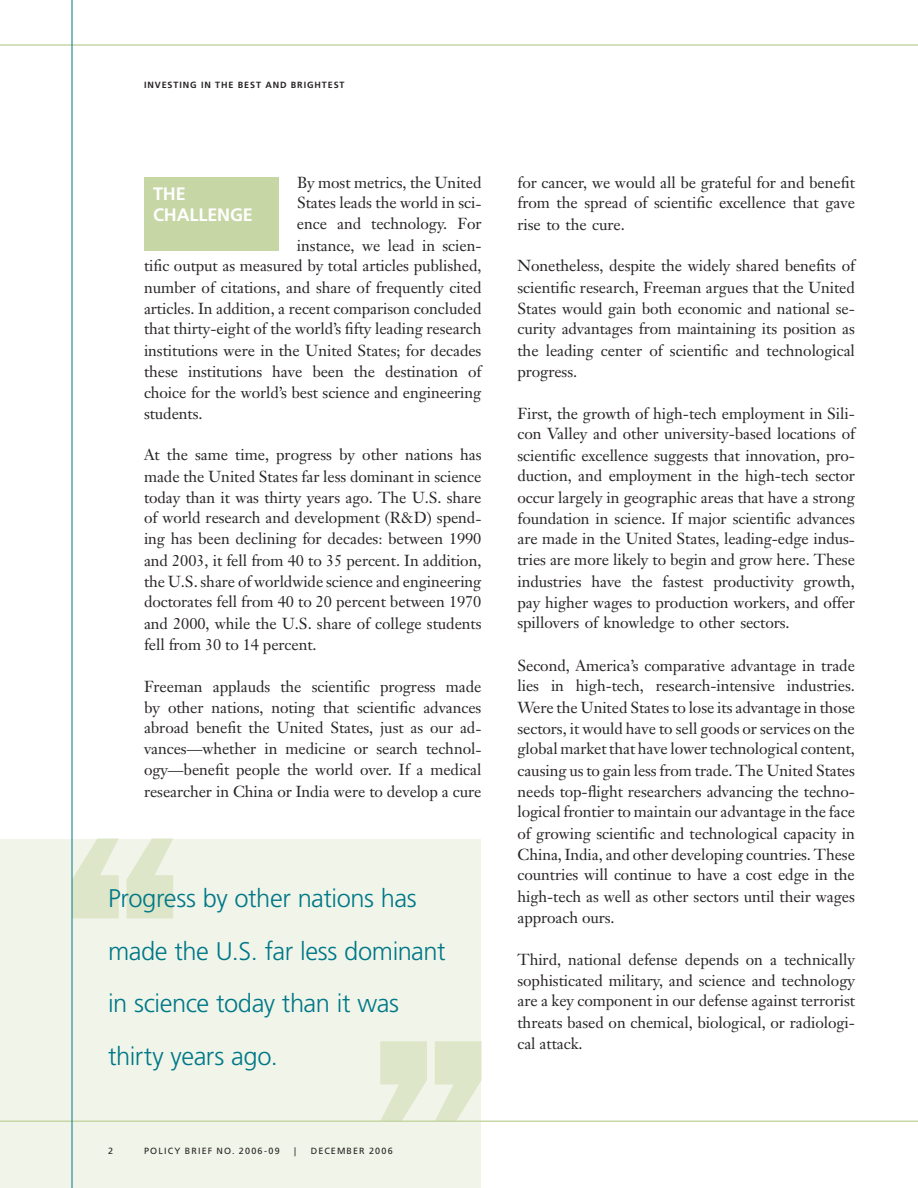
<style>
.page{position:relative;width:918px;height:1188px;background:#fff}
.page>*{position:absolute;margin:0;border:0;box-sizing:border-box;transform-origin:0 0}
.t1{font:300 25.5px/52.5px "Frutiger";letter-spacing:-.015em;color:#007888}
.t2{font:700 18px/21px "Frutiger";letter-spacing:-.005em;color:#fff}
.t3{font:15.75px/21px "Janson Text";letter-spacing:-.005em;color:#282425;text-align:justify}
.t4{font:9px "Frutiger";letter-spacing:.125em;color:#282425}
.t5{font:700 9px "Frutiger";letter-spacing:.1em;color:#282425}
</style>
<div class="page">
<div style="left:0;top:838px;width:482px;height:350px;background:#f1f5e9"></div>
<svg style="left:73px;top:838px;width:100px;height:80px"></svg>
<svg style="left:380px;top:1041px;width:102px;height:79px"></svg>
<div style="left:144px;top:177px;width:135px;height:73px;background:#c6d6a5"></div>
<hr style="left:0;top:44px;width:918px;height:2px;background:#c6d6a5">
<hr style="left:0;top:1120px;width:918px;height:2px;background:#c6d6a5">
<hr style="left:72px;top:0;width:1px;height:1188px;background:#007888">
<p class="t5" style="left:144px;top:79px;width:202px">INVESTING IN THE BEST AND BRIGHTEST</p>
<p class="t3" style="left:297px;top:171px;width:186px">By most metrics, the United</p>
<p class="t3" style="left:297px;top:192px;width:186px">States leads the world in sci-</p>
<p class="t3" style="left:297px;top:213px;width:186px">ence and technology. For</p>
<p class="t3" style="left:297px;top:234px;width:186px">instance, we lead in scien-</p>
<p class="t3" style="left:144px;top:255px;width:339px">tific output as measured by total articles published,</p>
<p class="t3" style="left:144px;top:276px;width:339px">number of citations, and share of frequently cited</p>
<p class="t3" style="left:144px;top:297px;width:339px">articles. In addition, a recent comparison concluded</p>
<p class="t3" style="left:144px;top:318px;width:339px">that thirty-eight of the world’s fifty leading research</p>
<p class="t3" style="left:144px;top:339px;width:339px">institutions were in the United States; for decades</p>
<p class="t3" style="left:144px;top:360px;width:339px">these institutions have been the destination of</p>
<p class="t3" style="left:144px;top:381px;width:339px">choice for the world’s best science and engineering</p>
<p class="t3" style="left:144px;top:402px;width:60px">students.</p>
<p class="t3" style="left:144px;top:444px;width:339px">At the same time, progress by other nations has made the United States far less dominant in science today than it was thirty years ago. The U.S. share of world research and development (R&amp;D) spend&shy;ing has been declining for decades: between 1990 and 2003, it fell from 40 to 35 percent. In addition, the U.S. share of worldwide science and engineering doctorates fell from 40 to 20 percent between 1970 and 2000, while the U.S. share of college students fell from 30 to 14 percent.</p>
<p class="t3" style="left:144px;top:675px;width:339px">Freeman applauds the scientific progress made by other nations, noting that scientific advances abroad benefit the United States, just as our ad&shy;vances—whether in medicine or search technol&shy;ogy—benefit people the world over. If a medical researcher in China or India were to develop a cure</p>
<p class="t2" style="left:153px;top:183px;width:101px">THE<br>CHALLENGE</p>
<h1 class="t1" style="left:108px;top:872px;width:339px">Progress by other nations has made the U.S. far less dominant in science today than it was thirty years ago.</h1>
<p class="t4" style="left:108px;top:1145px;width:7px">2</p>
<p class="t4" style="left:144px;top:1145px;width:137px">POLICY BRIEF NO. 2006-09</p>
<p class="t4" style="left:294px;top:1145px;width:3px">|</p>
<p class="t4" style="left:311px;top:1145px;width:83px">DECEMBER 2006</p>
<p class="t3" style="left:518px;top:171px;width:339px">for cancer, we would all be grateful for and benefit from the spread of scientific excellence that gave rise to the cure.</p>
<p class="t3" style="left:518px;top:255px;width:339px">Nonetheless, despite the widely shared benefits of scientific research, Freeman argues that the United States would gain both economic and national se&shy;curity advantages from maintaining its position as the leading center of scientific and technological progress.</p>
<p class="t3" style="left:518px;top:402px;width:339px">First, the growth of high-tech employment in Sili&shy;con Valley and other university-based locations of scientific excellence suggests that innovation, pro&shy;duction, and employment in the high-tech sector occur largely in geographic areas that have a strong foundation in science. If major scientific advances are made in the United States, leading-edge indus&shy;tries are more likely to begin and grow here. These industries have the fastest productivity growth, pay higher wages to production workers, and offer spillovers of knowledge to other sectors.</p>
<p class="t3" style="left:518px;top:654px;width:339px">Second, America’s comparative advantage in trade lies in high-tech, research-intensive industries.<br>Were the United States to lose its advantage in those sectors, it would have to sell goods or services on the global market that have lower technological content, causing us to gain less from trade. The United States needs top-flight researchers advancing the techno&shy;logical frontier to maintain our advantage in the face of growing scientific and technological capacity in China, India, and other developing countries. These countries will continue to have a cost edge in the high-tech as well as other sectors until their wages approach ours.</p>
<p class="t3" style="left:518px;top:948px;width:339px">Third, national defense depends on a technically sophisticated military, and science and technology are a key component in our defense against terrorist threats based on chemical, biological, or radiologi&shy;cal attack.</p>
</div>
